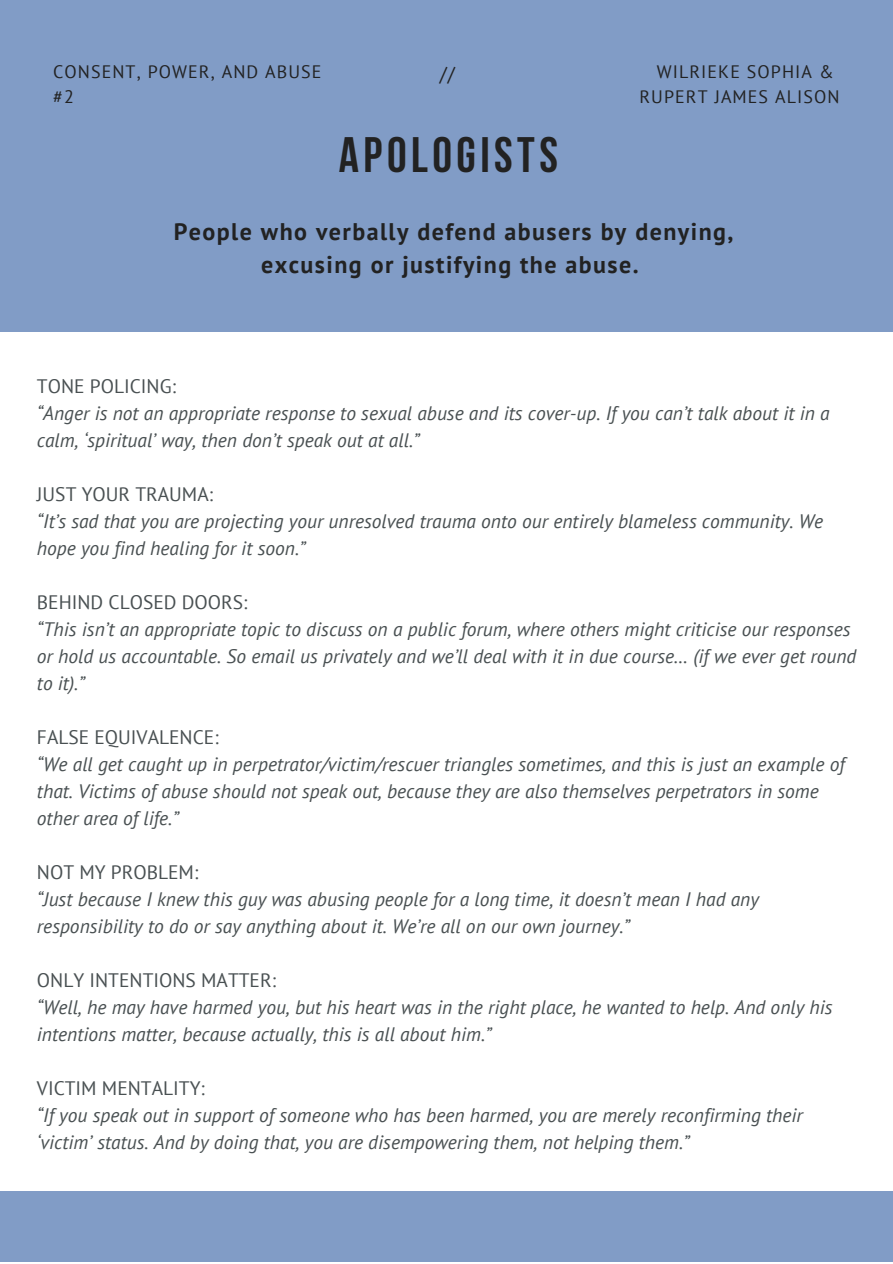
<style>
.page{position:relative;width:893px;height:1264px;background:#fff}
.page>*{position:absolute;margin:0;border:0;box-sizing:border-box;transform-origin:0 0}
.t1{font:700 49.65px "Bebas Neue";letter-spacing:.09em;color:#222}
.t2{font:700 24px/32.5px "PT Sans";letter-spacing:.06em;color:#222;text-align:center}
.t3{font:19.8px "PT Sans";color:#222}
.t4{font:italic 19.5px/27px "PT Sans";color:#495052}
.t5{font:19.5px "PT Sans";color:#495052}
.t6{font:18px/24.8px "PT Sans";letter-spacing:.06em;color:#222}
</style>
<div class="page">
<div style="left:0;top:0;width:892px;height:332px;background:#819cc6"></div>
<div style="left:0;top:1191px;width:892px;height:71px;background:#819cc6"></div>
<p class="t6" style="left:53px;top:59px;width:270px">CONSENT, POWER, AND ABUSE #2</p>
<p class="t3" style="left:439px;top:61px;width:17px">//</p>
<h1 class="t1" style="left:339px;top:135px;width:220px">APOLOGISTS</h1>
<p class="t6" style="left:639px;top:59px;width:202px;text-indent:17px">WILRIEKE SOPHIA &amp;<br>RUPERT JAMES ALISON</p>
<p class="t2" style="left:174px;top:215px;width:561px">People who verbally defend abusers by denying, excusing or justifying the abuse.</p>
<p class="t5" style="left:37px;top:373px;width:140px">TONE POLICING:</p>
<p class="t4" style="left:37px;top:399px;width:794px">“Anger is not an appropriate response to sexual abuse and its cover-up. If you can’t talk about it in a calm, ‘spiritual’ way, then don’t speak out at all.”</p>
<p class="t5" style="left:37px;top:481px;width:177px">JUST YOUR TRAUMA:</p>
<p class="t4" style="left:37px;top:507px;width:787px">“It’s sad that you are projecting your unresolved trauma onto our entirely blameless community. We hope you find healing for it soon.”</p>
<p class="t5" style="left:37px;top:589px;width:212px">BEHIND CLOSED DOORS:</p>
<p class="t4" style="left:37px;top:615px;width:821px">“This isn’t an appropriate topic to discuss on a public forum, where others might criticise our responses or hold us accountable. So email us privately and we’ll deal with it in due course… (if we ever get round to it).”</p>
<p class="t5" style="left:37px;top:724px;width:183px">FALSE EQUIVALENCE:</p>
<p class="t4" style="left:37px;top:750px;width:809px">“We all get caught up in perpetrator/victim/rescuer triangles sometimes, and this is just an example of that. Victims of abuse should not speak out, because they are also themselves perpetrators in some other area of life.”</p>
<p class="t5" style="left:37px;top:859px;width:163px">NOT MY PROBLEM:</p>
<p class="t4" style="left:37px;top:885px;width:723px">“Just because I knew this guy was abusing people for a long time, it doesn’t mean I had any responsibility to do or say anything about it. We’re all on our own journey.”</p>
<p class="t5" style="left:37px;top:967px;width:240px">ONLY INTENTIONS MATTER:</p>
<p class="t4" style="left:37px;top:993px;width:797px">“Well, he may have harmed you, but his heart was in the right place, he wanted to help. And only his intentions matter, because actually, this is all about him.”</p>
<p class="t5" style="left:37px;top:1074px;width:169px">VICTIM MENTALITY:</p>
<p class="t4" style="left:37px;top:1101px;width:767px">“If you speak out in support of someone who has been harmed, you are merely reconfirming their ‘victim’ status. And by doing that, you are disempowering them, not helping them.”</p>
</div>
